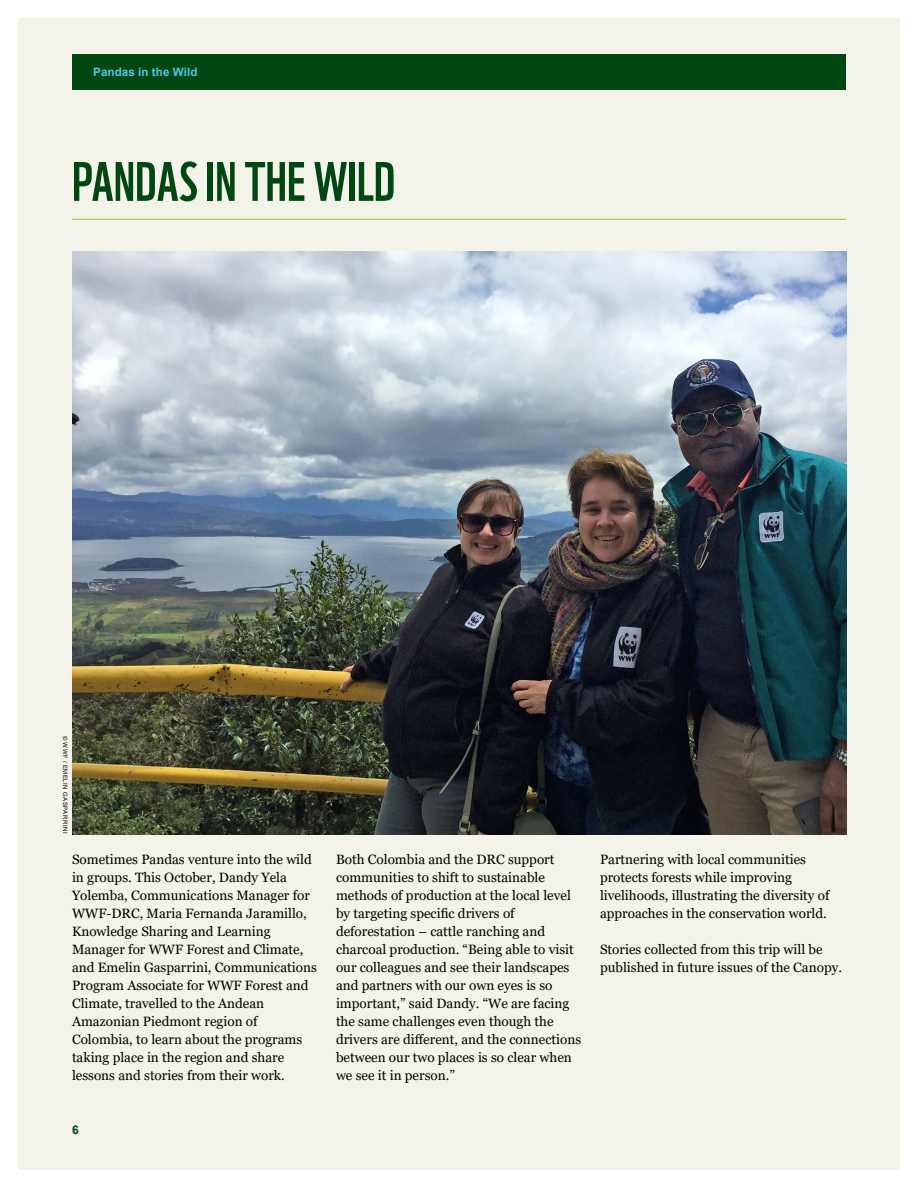
<style>
.page{position:relative;width:918px;height:1188px;background:#fff}
.page>*{position:absolute;margin:0;border:0;box-sizing:border-box;transform-origin:0 0}
.t1{font:54px "WWF";color:#004712}
.t2{font:13.5px/18px "Georgia";color:#000}
.t3{font:700 12px "Arial";color:#004712}
.t4{font:700 11.7px "Arial";letter-spacing:.005em;color:#50c7e8}
.t5{font:6px "Arial";letter-spacing:.085em;color:#000}
</style>
<div class="page">
<div style="left:18px;top:18px;width:882px;height:1152px;background:#f4f3ea"></div>
<div style="left:72px;top:54px;width:774px;height:36px;background:#004712"></div>
<hr style="left:72px;top:219px;width:774px;height:1px;background:#8dc63f">
<img style="left:72px;top:251px;width:774px;height:583px">
<p class="t4" style="left:93px;top:64px;width:106px">Pandas in the Wild</p>
<h1 class="t1" style="left:72px;top:139px;width:325px">PANDAS IN THE WILD</h1>
<p class="t5" style="left:69px;top:736px;width:99px;rotate:90deg">© WWF / EMELIN GASPARRINI</p>
<p class="t2" style="left:72px;top:851px;width:246px">Sometimes Pandas venture into the wild in groups. This October, Dandy Yela Yolemba, Communications Manager for WWF-DRC, Maria Fernanda Jaramillo, Knowledge Sharing and Learning Manager for WWF Forest and Climate, and Emelin Gasparrini, Communications Program Associate for WWF Forest and Climate, travelled to the Andean Amazonian Piedmont region of Colombia, to learn about the programs taking place in the region and share lessons and stories from their work.</p>
<p class="t2" style="left:336px;top:850px;width:247px">Both Colombia and the DRC support communities to shift to sustainable methods of production at the local level by targeting specific drivers of deforestation – cattle ranching and charcoal production. “Being able to visit our colleagues and see their landscapes and partners with our own eyes is so important,” said Dandy. “We are facing the same challenges even though the drivers are different, and the connections between our two places is so clear when we see it in person.”</p>
<p class="t2" style="left:600px;top:850px;width:231px">Partnering with local communities protects forests while improving livelihoods, illustrating the diversity of approaches in the conservation world.</p>
<p class="t2" style="left:600px;top:940px;width:244px">Stories collected from this trip will be published in future issues of the Canopy.</p>
<p class="t3" style="left:72px;top:1121px;width:8px">6</p>
</div>
